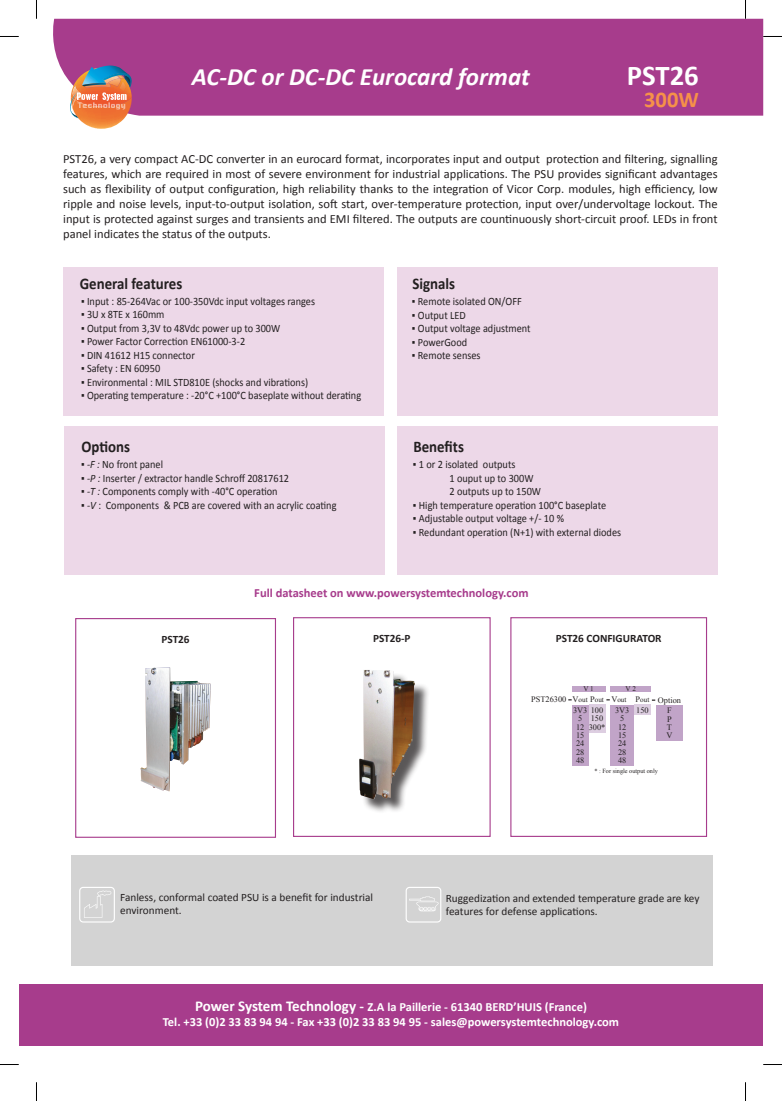
<style>
.page{position:relative;width:782px;height:1101px;background:#fff}
.page>*{position:absolute;margin:0;border:0;box-sizing:border-box;transform-origin:0 0}
.t1{font:700 28.75px "Calibri";color:#fff}
.t2{font:italic 700 25px "Calibri";color:#fff}
.t3{font:700 22.5px "Calibri";color:#f69149}
.t4{font:700 16.25px "Calibri";color:#231f20;scale:.92 1}
.t5{font:12.5px/15px "Calibri";color:#231f20;text-align:justify}
.t6{font:700 12.5px/15px "Calibri";color:#fff;text-align:center}
.t7{font:700 12.5px "Calibri";color:#a73c8c}
.t8{font:11.25px/13.5px "Calibri";color:#231f20;scale:.92 1}
.t9{font:11.25px/13.5px "Calibri";color:#231f20}
.t10{font:700 11.25px "Calibri";color:#231f20}
.t11{font:8.38px/8.2px "Times New Roman";color:#231f20}
.t12{font:7.12px "Times New Roman";color:#231f20}
.t13{font:6.25px "Times New Roman";color:#231f20}
.s1{font-style:italic}
.s2{font-size:8.38px}
.s3{font-size:15px}
</style>
<div class="page">
<div style="left:19px;top:984px;width:743px;height:62px;background:#a73c8c"></div>
<div style="left:53px;top:19px;width:710px;height:97px;background:#a73c8c"></div>
<img style="left:70px;top:66px;width:62px;height:63px">
<div style="left:63px;top:267px;width:320px;height:148px;background:#edd8e8"></div>
<div style="left:397px;top:267px;width:320px;height:148px;background:#edd8e8"></div>
<div style="left:64px;top:426px;width:320px;height:149px;background:#edd8e8"></div>
<div style="left:397px;top:426px;width:320px;height:149px;background:#edd8e8"></div>
<div style="left:71px;top:855px;width:642px;height:111px;background:#d3d3d3"></div>
<div style="left:79px;top:886px;width:36px;height:36px;border:1px solid #fff;border-radius:3px"></div>
<div style="left:405px;top:886px;width:36px;height:36px;border:1px solid #fff;border-radius:3px"></div>
<svg style="left:84px;top:890px;width:27px;height:27px"></svg>
<div style="left:510px;top:617px;width:197px;height:220px;border:1px solid #a73c8c"></div>
<div style="left:293px;top:617px;width:197px;height:220px;border:1px solid #a73c8c"></div>
<div style="left:75px;top:618px;width:201px;height:219px;border:1px solid #a73c8c"></div>
<img style="left:140px;top:667px;width:71px;height:124px">
<div style="left:361px;top:672px;width:69px;height:142px;background:#231f20;opacity:.75"></div>
<img style="left:359px;top:670px;width:56px;height:129px">
<div style="left:571px;top:704px;width:17px;height:61px;background:#c1a4c8"></div>
<div style="left:588px;top:704px;width:17px;height:29px;background:#ddcee1"></div>
<div style="left:571px;top:686px;width:34px;height:5px;background:#c1a4c8"></div>
<div style="left:610px;top:704px;width:24px;height:61px;background:#c1a4c8"></div>
<div style="left:634px;top:704px;width:17px;height:11px;background:#ddcee1"></div>
<div style="left:610px;top:686px;width:41px;height:5px;background:#c1a4c8"></div>
<div style="left:656px;top:705px;width:27px;height:35px;background:#c1a4c8"></div>
<svg style="left:409px;top:896px;width:29px;height:15px"></svg>
<svg style="left:0;top:36px;width:19px;height:1px"></svg>
<svg style="left:763px;top:36px;width:19px;height:1px"></svg>
<svg style="left:0;top:1064px;width:19px;height:1px"></svg>
<svg style="left:763px;top:1064px;width:19px;height:1px"></svg>
<svg style="left:36px;top:0;width:1px;height:19px"></svg>
<svg style="left:36px;top:1082px;width:1px;height:18px"></svg>
<svg style="left:744px;top:0;width:2px;height:19px"></svg>
<svg style="left:745px;top:1082px;width:1px;height:18px"></svg>
<h2 class="t2" style="left:192px;top:61px;width:339px">AC-DC or DC-DC Eurocard format</h2>
<h1 class="t1" style="left:626px;top:57px;width:73px">PST26</h1>
<h3 class="t3" style="left:644px;top:85px;width:56px">300W</h3>
<p class="t5" style="left:63px;top:152px;width:656px">PST26, a very compact AC-DC converter in an eurocard format, incorporates input and output protection and filtering, signalling features, which are required in most of severe environment for industrial applications. The PSU provides significant advantages such as flexibility of output configuration, high reliability thanks to the integration of Vicor Corp. modules, high efficiency, low ripple and noise levels, input-to-output isolation, soft start, over-temperature protection, input over/undervoltage lockout. The input is protected against surges and transients and EMI filtered. The outputs are countinuously short-circuit proof. LEDs in front panel indicates the status of the outputs.</p>
<h3 class="t4" style="left:80px;top:273px;width:113px">General features</h3>
<p class="t8" style="left:81px;top:294px;width:256px">▪ Input : 85-264Vac or 100-350Vdc input voltages ranges</p>
<p class="t8" style="left:81px;top:308px;width:92px">▪ 3U x 8TE x 160mm</p>
<p class="t8" style="left:81px;top:321px;width:218px">▪ Output from 3,3V to 48Vdc power up to 300W</p>
<p class="t8" style="left:81px;top:335px;width:180px">▪ Power Factor Correction EN61000-3-2</p>
<p class="t8" style="left:81px;top:348px;width:125px">▪ DIN 41612 H15 connector</p>
<p class="t8" style="left:81px;top:362px;width:88px">▪ Safety : EN 60950</p>
<p class="t8" style="left:81px;top:375px;width:248px">▪ Environmental : MIL STD810E (shocks and vibrations)</p>
<p class="t8" style="left:81px;top:389px;width:306px">▪ Operating temperature : -20°C +100°C baseplate without derating</p>
<h3 class="t4" style="left:412px;top:273px;width:48px">Signals</h3>
<p class="t8" style="left:412px;top:294px;width:121px">▪ Remote isolated ON/OFF</p>
<p class="t8" style="left:412px;top:308px;width:60px">▪ Output LED</p>
<p class="t8" style="left:412px;top:321px;width:131px">▪ Output voltage adjustment</p>
<p class="t8" style="left:412px;top:335px;width:62px">▪ PowerGood</p>
<p class="t8" style="left:412px;top:348px;width:76px">▪ Remote senses</p>
<h3 class="t4" style="left:82px;top:436px;width:54px">Options</h3>
<p class="t8" style="left:81px;top:457px;width:91px">▪ <span class="s1">-F :</span> No front panel</p>
<p class="t8" style="left:81px;top:471px;width:228px">▪ <span class="s1">-P :</span> Inserter / extractor handle Schroff 20817612</p>
<p class="t8" style="left:81px;top:484px;width:215px">▪ <span class="s1">-T :</span> Components comply with -40°C operation</p>
<p class="t8" style="left:81px;top:498px;width:279px">▪ <span class="s1">-V</span> : Components &amp; PCB are covered with an acrylic coating</p>
<h3 class="t4" style="left:413px;top:436px;width:56px">Benefits</h3>
<p class="t8" style="left:449px;top:457px;width:101px;text-indent:-37px">▪ 1 or 2 isolated outputs<br>1 ouput up to 300W<br>2 outputs up to 150W</p>
<p class="t8" style="left:413px;top:498px;width:212px">▪ High temperature operation 100°C baseplate</p>
<p class="t8" style="left:413px;top:511px;width:166px">▪ Adjustable output voltage +/- 10 %</p>
<p class="t8" style="left:413px;top:525px;width:228px">▪ Redundant operation (N+1) with external diodes</p>
<p class="t7" style="left:254px;top:585px;width:276px">Full datasheet on www.powersystemtechnology.com</p>
<p class="t10" style="left:161px;top:632px;width:30px">PST26</p>
<p class="t10" style="left:373px;top:631px;width:39px">PST26-P</p>
<p class="t10" style="left:556px;top:631px;width:107px">PST26 CONFIGURATOR</p>
<p class="t12" style="left:583px;top:684px;width:12px">V 1</p>
<p class="t12" style="left:625px;top:684px;width:12px">V 2</p>
<p class="t11" style="left:531px;top:693px;width:74px;line-height:11.5px;text-align:right">PST26300 V<sub>out</sub> P<sub>out<br></sub>3V3 100</p>
<p class="t11" style="left:576px;top:714px;width:10px">5<br>12<br>15<br>24<br>28<br>48</p>
<p class="t11" style="left:588px;top:714px;width:18px">150<br>300*</p>
<p class="t12" style="left:611px;top:695px;width:39px"><span class="s2">V</span>out <span class="s2">P</span>out</p>
<p class="t11" style="left:615px;top:706px;width:16px;text-align:center">3V3<br>5<br>12<br>15<br>24<br>28<br>48</p>
<p class="t11" style="left:636px;top:706px;width:14px">150</p>
<p class="t11" style="left:658px;top:694px;width:25px;line-height:10.9px;text-align:center">Option<br>F</p>
<p class="t11" style="left:666px;top:714px;width:8px;text-align:justify">P T V</p>
<p class="t13" style="left:594px;top:766px;width:65px">* : For single output only</p>
<p class="t9" style="left:120px;top:890px;width:254px">Fanless, conformal coated PSU is a benefit for industrial environment.</p>
<p class="t9" style="left:446px;top:891px;width:255px">Ruggedization and extended temperature grade are key features for defense applications.</p>
<p class="t6" style="left:163px;top:999px;width:458px"><span class="s3">Power System Technology -</span> Z.A la Paillerie - 61340 BERD’HUIS (France)<br>Tel. +33 (0)2 33 83 94 94 - Fax +33 (0)2 33 83 94 95 - sales@powersystemtechnology.com</p>
</div>
